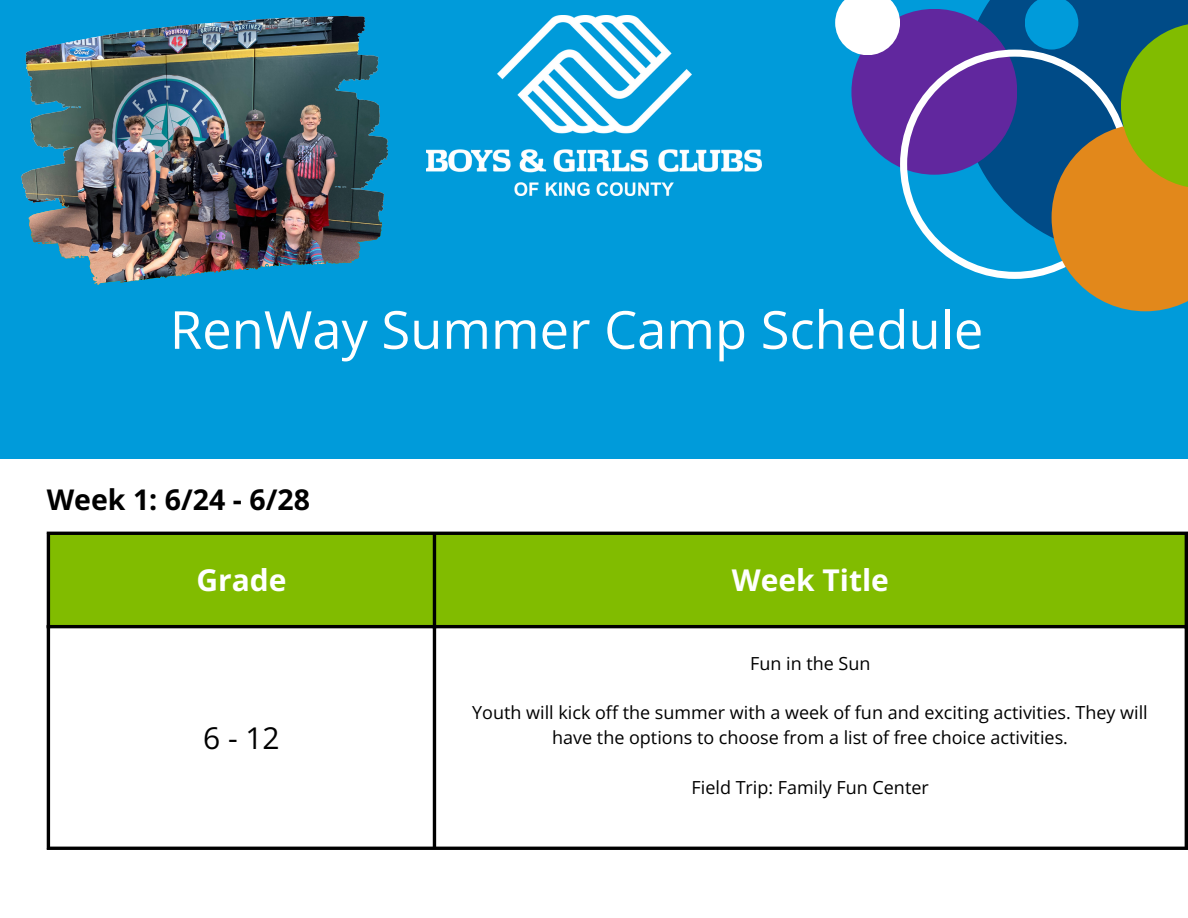
<style>
.page{position:relative;width:1188px;height:918px;background:#fff}
.page>*{position:absolute;margin:0;border:0;box-sizing:border-box;transform-origin:0 0}
.t1{font:52.5px "Open Sans";color:#fff}
.t2{font:700 30px "Open Sans";color:#fff}
.t3{font:30px "Open Sans";color:#000}
.t4{font:700 28.5px "Open Sans";color:#000}
.t5{font:18px/24.8px "Open Sans";color:#000;text-align:center}
</style>
<div class="page">
<svg style="left:0;top:0;width:1188px;height:459px;background:#128fc2"></svg>
<img style="left:427px;top:16px;width:334px;height:180px">
<div style="left:50px;top:535px;width:1135px;height:90px;background:#81bc00"></div>
<hr style="left:47px;top:535px;width:3px;height:312px;background:#000">
<hr style="left:433px;top:535px;width:3px;height:312px;background:#000">
<hr style="left:1185px;top:535px;width:3px;height:312px;background:#000">
<hr style="left:47px;top:532px;width:1141px;height:3px;background:#000">
<hr style="left:47px;top:625px;width:1141px;height:3px;background:#000">
<hr style="left:47px;top:847px;width:1141px;height:3px;background:#000">
<img style="left:335px;top:31px;width:53px;height:116px">
<div style="left:962px;top:0;width:226px;height:254px;background:#004b87"></div>
<div style="left:851px;top:9px;width:166px;height:166px;background:#61279e;border-radius:50%"></div>
<svg style="left:900px;top:50px;width:221px;height:229px"></svg>
<svg style="left:1052px;top:124px;width:136px;height:187px;background:#ba8536"></svg>
<svg style="left:1121px;top:24px;width:67px;height:165px;background:#7da614"></svg>
<svg style="left:1025px;top:0;width:53px;height:50px"></svg>
<svg style="left:835px;top:0;width:65px;height:55px"></svg>
<p class="t1" style="left:170px;top:293px;width:815px">RenWay Summer Camp Schedule</p>
<p class="t4" style="left:47px;top:479px;width:265px">Week 1: 6/24 - 6/28</p>
<p class="t2" style="left:196px;top:559px;width:92px">Grade</p>
<p class="t2" style="left:732px;top:559px;width:159px">Week Title</p>
<h1 class="t3" style="left:203px;top:717px;width:78px">6-12</h1>
<p class="t5" style="left:750px;top:651px;width:122px">Fun in the Sun</p>
<p class="t5" style="left:472px;top:700px;width:677px">Youth will kick off the summer with a week of fun and exciting activities. They will have the options to choose from a list of free choice activities.</p>
<p class="t5" style="left:692px;top:774px;width:239px">Field Trip: Family Fun Center</p>
</div>
